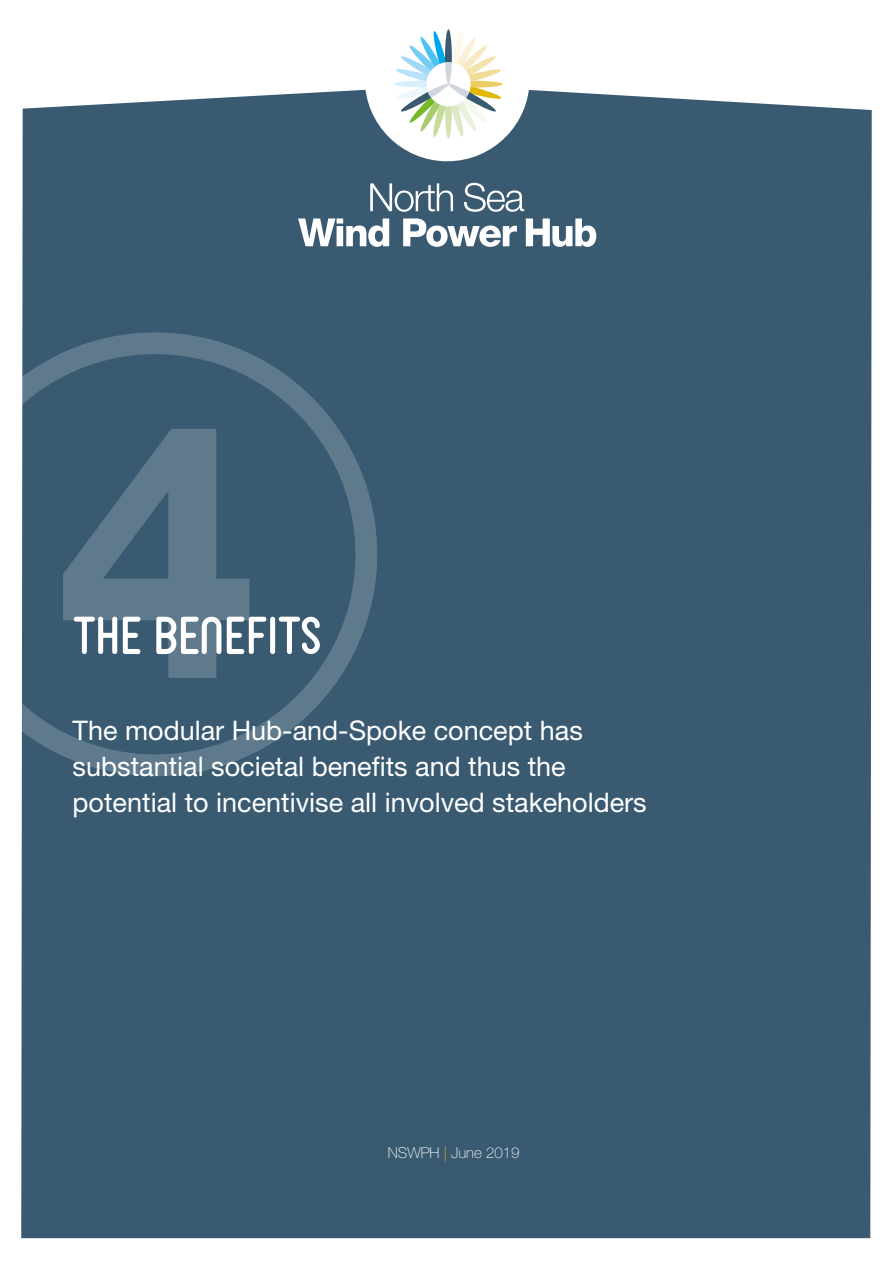
<style>
.page{position:relative;width:893px;height:1263px;background:#fff}
.page>*{position:absolute;margin:0;border:0;box-sizing:border-box;transform-origin:0 0}
.t1{font:700 355.65px "Helvetica Neue";color:#fff}
.Tussenkop{font:51px "FV Almelo";color:#fff}
.Tussenkop-2{font:27px/36px "Helvetica Neue";color:#fff}
.Tussenkop-3{font:100 15px "Helvetica Neue";color:#fff}
.s1{color:#e1b900}
</style>
<div class="page">
<div style="left:21px;top:89px;width:851px;height:1149px;background:#395a71"></div>
<svg style="left:365px;top:29px;width:165px;height:132px"></svg>
<svg style="left:21px;top:332px;width:356px;height:444px;background:#3e5e74"></svg>
<svg style="left:370px;top:183px;width:83px;height:29px"></svg>
<svg style="left:464px;top:183px;width:60px;height:29px"></svg>
<svg style="left:298px;top:218px;width:91px;height:29px"></svg>
<svg style="left:403px;top:218px;width:114px;height:29px"></svg>
<svg style="left:526px;top:218px;width:70px;height:29px"></svg>
<h1 class="t1" style="left:57px;top:331px;width:199px">4</h1>
<p class="Tussenkop" style="left:73px;top:605px;width:251px">THE BENEFITS</p>
<p class="Tussenkop-2" style="left:73px;top:712px;width:576px">The modular Hub-and-Spoke concept has substantial societal benefits and thus the potential to incentivise all involved stakeholders</p>
<p class="Tussenkop-3" style="left:388px;top:1144px;width:133px">NSWPH <span class="s1">|</span> June 2019</p>
</div>
